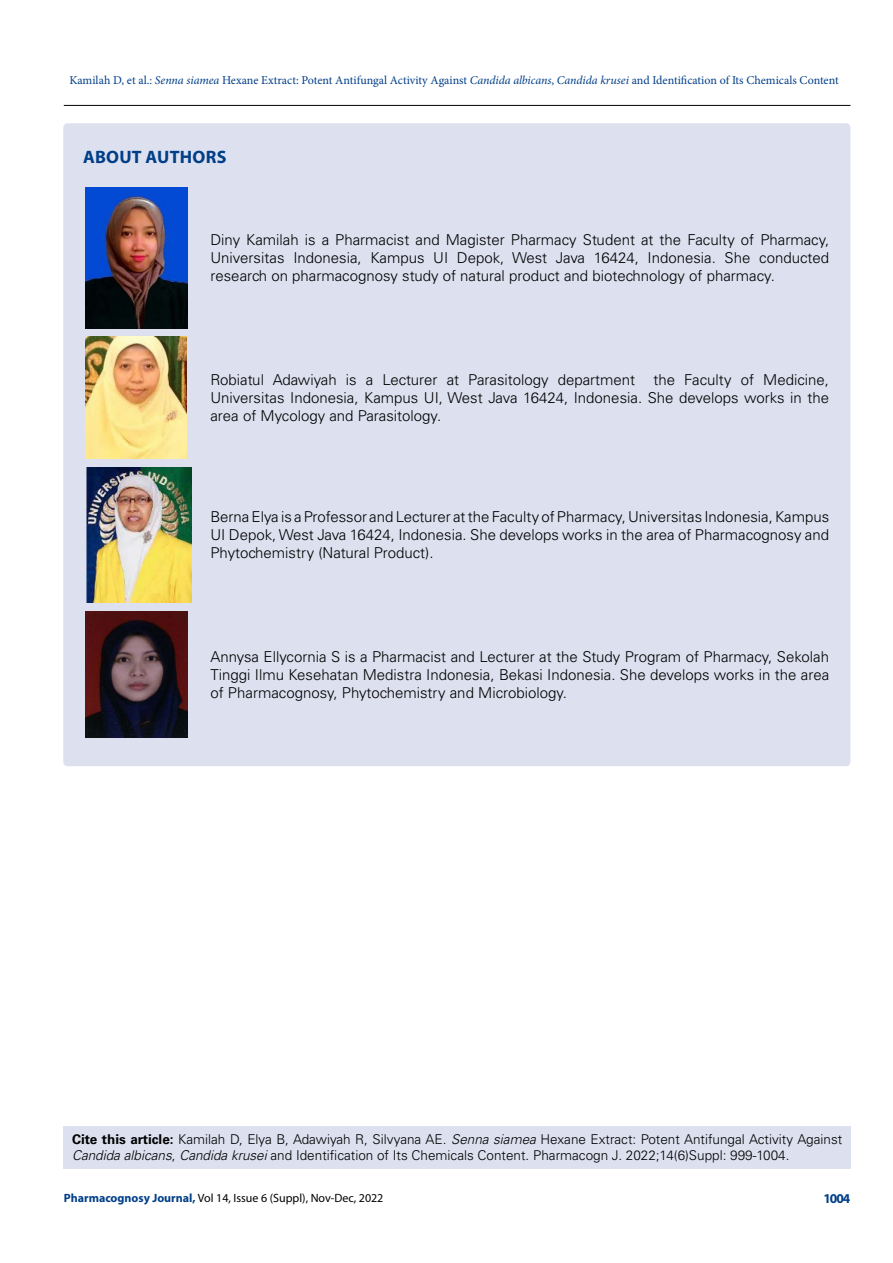
<style>
.page{position:relative;width:893px;height:1263px;background:#fff}
.page>*{position:absolute;margin:0;border:0;box-sizing:border-box;transform-origin:0 0}
.t1{font:700 18px "Myriad Pro";letter-spacing:.015em;color:#003e88}
.t2{font:300 15px/18px "Univers LT Std";color:#000;text-align:justify}
.t3{font:300 13.5px/16.2px "Univers LT Std";color:#000}
.t4{font:700 13.5px "Myriad Pro";color:#003e88}
.t5{font:12px "Minion Pro";color:#003e88}
.t6{font:12px "Myriad Pro";color:#000}
.s1{font-style:italic}
.s2{font-weight:700}
.s3{font-weight:700;color:#003e88}
</style>
<div class="page">
<hr style="left:64px;top:105px;width:786px;height:1px;background:#000">
<div style="left:64px;top:1126px;width:787px;height:43px;background:#dde0ef"></div>
<div style="left:63px;top:123px;width:787px;height:643px;background:#dde0ef;border-radius:4px"></div>
<img style="left:85px;top:187px;width:102px;height:141px">
<img style="left:85px;top:337px;width:102px;height:122px">
<img style="left:85px;top:467px;width:107px;height:136px">
<img style="left:85px;top:611px;width:102px;height:126px">
<p class="t5" style="left:69px;top:72px;width:771px">Kamilah D, et al.: <span class="s1">Senna siamea</span> Hexane Extract: Potent Antifungal Activity Against <span class="s1">Candida albicans</span>, <span class="s1">Candida krusei</span> and Identification of Its Chemicals Content</p>
<p class="t1" style="left:83px;top:146px;width:145px">ABOUT AUTHORS</p>
<p class="t2" style="left:210px;top:231px;width:620px">Diny Kamilah is a Pharmacist and Magister Pharmacy Student at the Faculty of Pharmacy, Universitas Indonesia, Kampus UI Depok, West Java 16424, Indonesia. She conducted research on pharmacognosy study of natural product and biotechnology of pharmacy.</p>
<p class="t2" style="left:210px;top:371px;width:620px">Robiatul Adawiyah is a Lecturer at Parasitology department the Faculty of Medicine, Universitas Indonesia, Kampus UI, West Java 16424, Indonesia. She develops works in the area of Mycology and Parasitology.</p>
<p class="t2" style="left:210px;top:508px;width:620px">Berna Elya is a Professor and Lecturer at the Faculty of Pharmacy, Universitas Indonesia, Kampus UI Depok, West Java 16424, Indonesia. She develops works in the area of Pharmacognosy and Phytochemistry (Natural Product).</p>
<p class="t2" style="left:210px;top:647px;width:620px">Annysa Ellycornia S is a Pharmacist and Lecturer at the Study Program of Pharmacy, Sekolah Tinggi Ilmu Kesehatan Medistra Indonesia, Bekasi Indonesia. She develops works in the area of Pharmacognosy, Phytochemistry and Microbiology.</p>
<p class="t3" style="left:72px;top:1131px;width:772px"><span class="s2">Cite this article:</span> Kamilah D, Elya B, Adawiyah R, Silvyana AE. <span class="s1">Senna siamea</span> Hexane Extract: Potent Antifungal Activity Against<br><span class="s1">Candida albicans</span>, <span class="s1">Candida krusei</span> and Identification of Its Chemicals Content. Pharmacogn J. 2022;14(6)Suppl: 999-1004.</p>
<p class="t6" style="left:64px;top:1190px;width:321px"><span class="s3">Pharmacognosy Journal,</span> Vol 14, Issue 6 (Suppl), Nov-Dec, 2022</p>
<p class="t4" style="left:823px;top:1189px;width:29px">1004</p>
</div>
